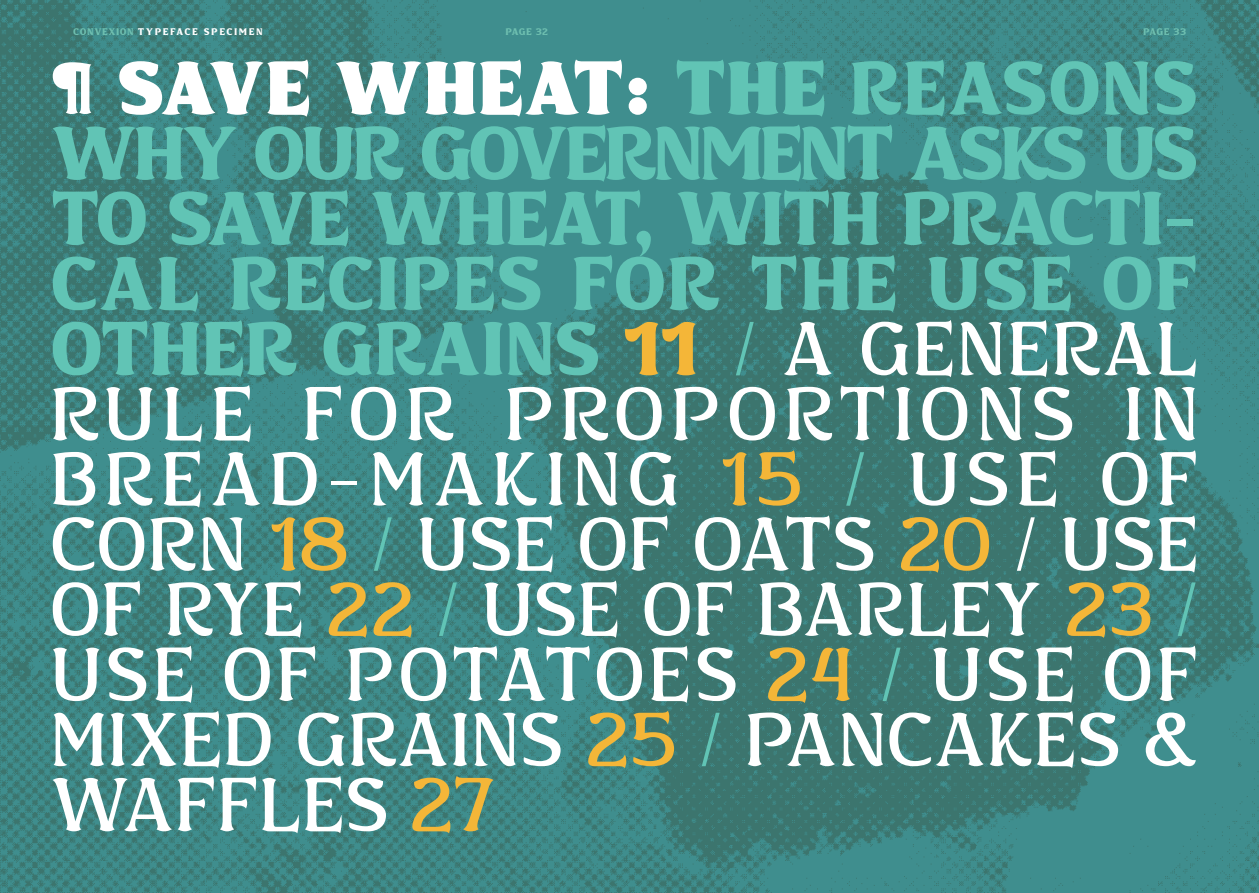
<style>
.page{position:relative;width:1259px;height:893px;background:#fff}
.page>*{position:absolute;margin:0;border:0;box-sizing:border-box;transform-origin:0 0}
.t1{font:300 77.25px/65.1px "Convexion";letter-spacing:.065em;color:#fff;text-align:justify}
.t2{font:9.75px "Convexion";letter-spacing:.215em;color:#fff}
.t3{font:9.75px "Convexion";letter-spacing:.08em;color:#6ebfb0}
.s1{color:#6ebfb0}
.s2{font-weight:700}
.s3{font-weight:700;color:#61c4b5}
.s4{font-weight:400;color:#61c4b5}
.s5{font-weight:400;color:#f4b638}
.s6{color:#61c4b5}
.s7{color:#f4b638}
</style>
<div class="page">
<img style="left:0;top:0;width:1259px;height:893px">
<p class="t2" style="left:74px;top:26px;width:190px"><span class="s1">CONVEXION</span> TYPEFACE SPECIMEN</p>
<p class="t3" style="left:506px;top:26px;width:43px">PAGE 32</p>
<p class="t3" style="left:1143px;top:26px;width:44px">PAGE 33</p>
<p class="t1" style="left:52px;top:59px;width:1145px"><sup>¶</sup> <span class="s2">SAVE WHEAT:</span> <span class="s3">THE</span> <span class="s4">REASONS WHY OUR GOVERNMENT ASKS US TO SAVE WHEAT, WITH PRACTI-CAL RECIPES FOR THE USE OF OTHER GRAINS</span> <span class="s5">11</span> <span class="s6">/</span> A GENERAL RULE FOR PROPORTIONS IN BREAD-MAKING <span class="s7">15</span> <span class="s6">/</span> USE OF CORN <span class="s7">18</span> <span class="s6">/</span> USE OF OATS <span class="s7">20</span> / USE OF RYE <span class="s7">22</span> <span class="s6">/</span> USE OF BARLEY <span class="s7">23</span> <span class="s6">/ </span>USE OF POTATOES <span class="s7">24</span> <span class="s6">/</span> USE OF MIXED GRAINS <span class="s7">25</span> <span class="s6">/</span> PANCAKES &amp; WAFFLES <span class="s7">27</span></p>
</div>
